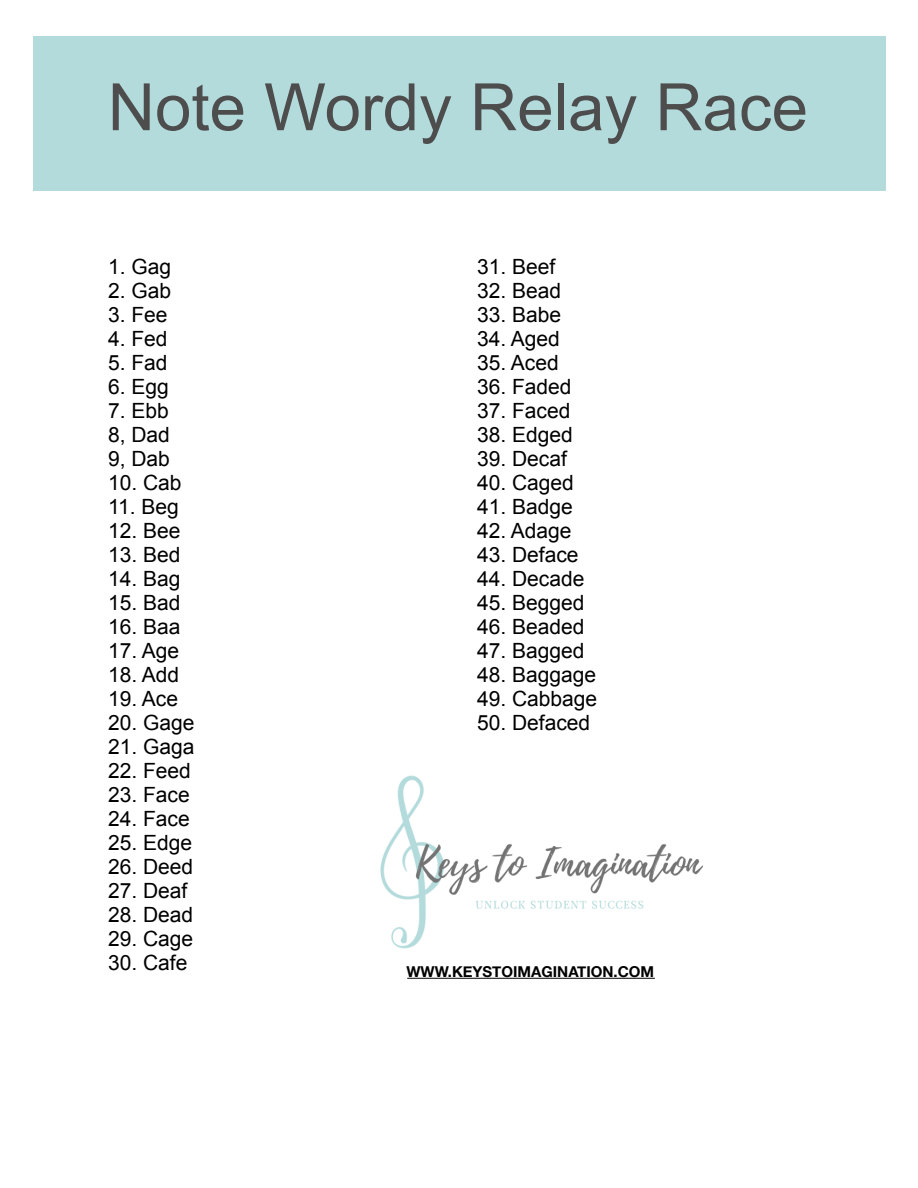
<style>
.page{position:relative;width:918px;height:1188px;background:#fff}
.page>*{position:absolute;margin:0;border:0;box-sizing:border-box;transform-origin:0 0}
.t1{font:65.4px "font 000000002700 ce 2 a";color:#4d4d4d}
.t2{font:21px/24px "Arial";color:#000;text-align:justify}
.t3{font:700 15px "Helvetica Neue";color:#000}
</style>
<div class="page">
<hr style="left:407px;top:978px;width:248px;height:1px;background:#000">
<div style="left:33px;top:37px;width:852px;height:154px;background:#b4dbdc"></div>
<img style="left:381px;top:775px;width:322px;height:174px">
<h1 class="t1" style="left:108px;top:71px;width:702px">Note Wordy Relay Race</h1>
<p class="t2" style="left:108px;top:254px;width:65px">1. Gag</p>
<p class="t2" style="left:108px;top:278px;width:65px">2. Gab</p>
<p class="t2" style="left:108px;top:302px;width:61px">3. Fee</p>
<p class="t2" style="left:108px;top:326px;width:61px">4. Fed</p>
<p class="t2" style="left:108px;top:350px;width:61px">5. Fad</p>
<p class="t2" style="left:108px;top:374px;width:62px">6. Egg</p>
<p class="t2" style="left:108px;top:398px;width:63px">7. Ebb 8, Dad 9, Dab</p>
<p class="t2" style="left:108px;top:470px;width:75px">10. Cab</p>
<p class="t2" style="left:108px;top:494px;width:72px">11. Beg</p>
<p class="t2" style="left:108px;top:518px;width:74px">12. Bee</p>
<p class="t2" style="left:108px;top:542px;width:74px">13. Bed</p>
<p class="t2" style="left:108px;top:566px;width:74px">14. Bag</p>
<p class="t2" style="left:108px;top:590px;width:74px">15. Bad</p>
<p class="t2" style="left:108px;top:614px;width:74px">16. Baa</p>
<p class="t2" style="left:108px;top:638px;width:73px">17. Age</p>
<p class="t2" style="left:108px;top:662px;width:73px">18. Add</p>
<p class="t2" style="left:108px;top:686px;width:72px">19. Ace</p>
<p class="t2" style="left:108px;top:710px;width:88px">20. Gage</p>
<p class="t2" style="left:108px;top:734px;width:88px">21. Gaga</p>
<p class="t2" style="left:108px;top:758px;width:84px">22. Feed</p>
<p class="t2" style="left:108px;top:782px;width:83px">23. Face</p>
<p class="t2" style="left:108px;top:806px;width:83px">24. Face</p>
<p class="t2" style="left:108px;top:830px;width:86px">25. Edge</p>
<p class="t2" style="left:108px;top:854px;width:87px">26. Deed</p>
<p class="t2" style="left:108px;top:878px;width:81px">27. Deaf</p>
<p class="t2" style="left:108px;top:902px;width:87px">28. Dead</p>
<p class="t2" style="left:108px;top:926px;width:87px">29. Cage</p>
<p class="t2" style="left:108px;top:950px;width:81px">30. Cafe</p>
<p class="t2" style="left:477px;top:254px;width:80px">31. Beef</p>
<p class="t2" style="left:477px;top:278px;width:86px">32. Bead</p>
<p class="t2" style="left:477px;top:302px;width:86px">33. Babe</p>
<p class="t2" style="left:477px;top:326px;width:84px">34. Aged</p>
<p class="t2" style="left:477px;top:350px;width:83px">35. Aced</p>
<p class="t2" style="left:477px;top:374px;width:96px">36. Faded</p>
<p class="t2" style="left:477px;top:398px;width:95px">37. Faced</p>
<p class="t2" style="left:477px;top:422px;width:97px">38. Edged</p>
<p class="t2" style="left:477px;top:446px;width:91px">39. Decaf</p>
<p class="t2" style="left:477px;top:470px;width:98px">40. Caged</p>
<p class="t2" style="left:477px;top:494px;width:97px">41. Badge</p>
<p class="t2" style="left:477px;top:518px;width:96px">42. Adage</p>
<p class="t2" style="left:477px;top:542px;width:103px">43. Deface</p>
<p class="t2" style="left:477px;top:566px;width:109px">44. Decade</p>
<p class="t2" style="left:477px;top:590px;width:109px">45. Begged</p>
<p class="t2" style="left:477px;top:614px;width:109px">46. Beaded</p>
<p class="t2" style="left:477px;top:638px;width:109px">47. Bagged</p>
<p class="t2" style="left:477px;top:662px;width:121px">48. Baggage</p>
<p class="t2" style="left:477px;top:686px;width:122px">49. Cabbage</p>
<p class="t2" style="left:477px;top:710px;width:115px">50. Defaced</p>
<p class="t3" style="left:407px;top:963px;width:249px">WWW.KEYSTOIMAGINATION.COM</p>
</div>
